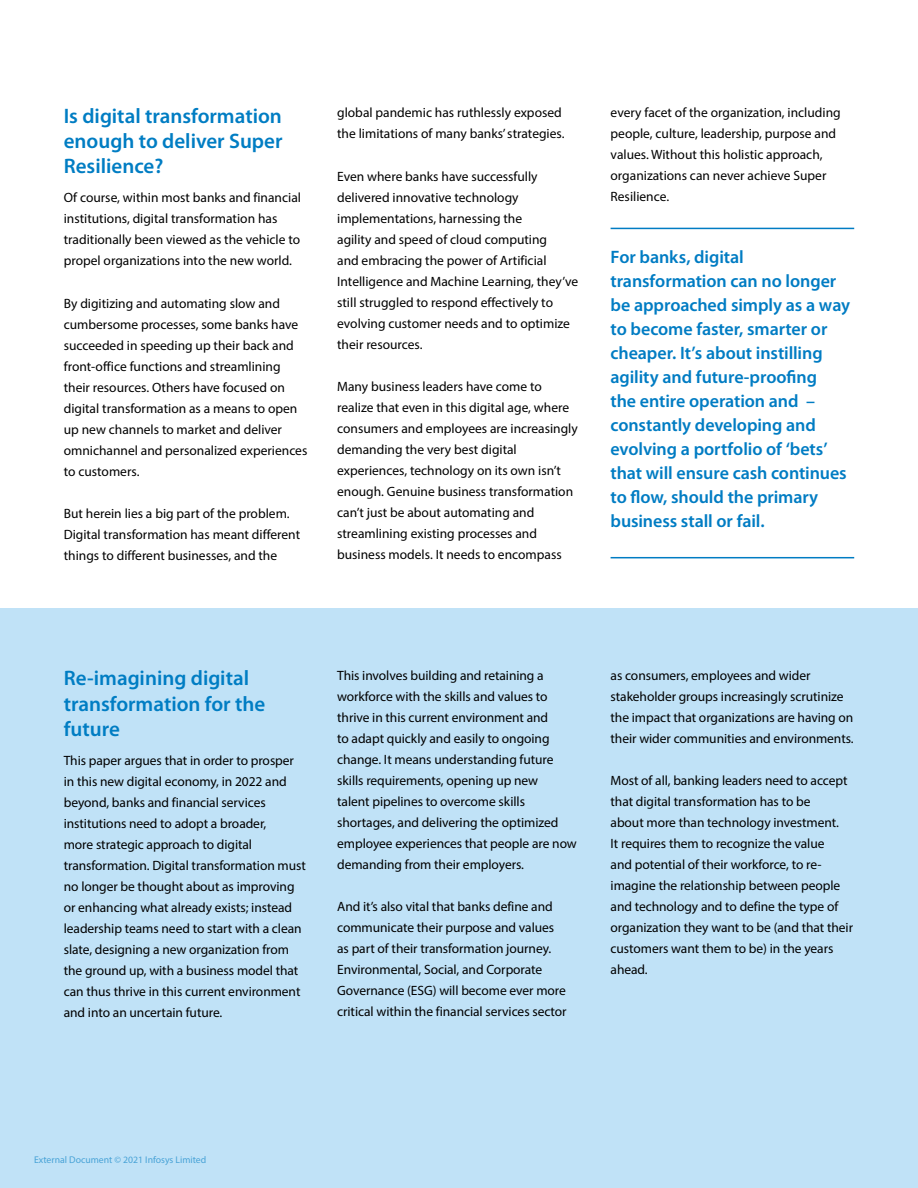
<style>
.page{position:relative;width:918px;height:1188px;background:#fff}
.page>*{position:absolute;margin:0;border:0;box-sizing:border-box;transform-origin:0 0}
.t1{font:600 21px/25.2px "Myriad Pro";color:#007dc3;text-align:justify}
.t2{font:600 18px/24px "Myriad Pro";letter-spacing:-.005em;color:#007cc3}
.t3{font:13.5px/21px "Myriad Pro";letter-spacing:-.005em;color:#000}
.t4{font:9.75px "Myriad Pro";color:#007cc3}
</style>
<div class="page">
<div style="left:0;top:609px;width:918px;height:579px;background:#c0e2f7"></div>
<hr style="left:611px;top:228px;width:243px;height:1px;background:#007cc3">
<hr style="left:611px;top:557px;width:243px;height:1px;background:#007cc3">
<h1 class="t1" style="left:64px;top:102px;width:220px">Is digital transformation enough to deliver Super Resilience?</h1>
<p class="t3" style="left:64px;top:187px;width:239px">Of course, within most banks and financial institutions, digital transformation has traditionally been viewed as the vehicle to propel organizations into the new world.</p>
<p class="t3" style="left:64px;top:292px;width:245px">By digitizing and automating slow and cumbersome processes, some banks have succeeded in speeding up their back and front-office functions and streamlining their resources. Others have focused on digital transformation as a means to open up new channels to market and deliver omnichannel and personalized experiences to customers.</p>
<p class="t3" style="left:64px;top:503px;width:238px">But herein lies a big part of the problem.<br>Digital transformation has meant different things to different businesses, and the</p>
<p class="t3" style="left:337px;top:102px;width:229px">global pandemic has ruthlessly exposed the limitations of many banks’ strategies.</p>
<p class="t3" style="left:337px;top:165px;width:242px">Even where banks have successfully delivered innovative technology implementations, harnessing the<br>agility and speed of cloud computing<br>and embracing the power of Artificial Intelligence and Machine Learning, they’ve still struggled to respond effectively to evolving customer needs and to optimize their resources.</p>
<p class="t3" style="left:337px;top:376px;width:242px">Many business leaders have come to realize that even in this digital age, where consumers and employees are increasingly demanding the very best digital experiences, technology on its own isn’t enough. Genuine business transformation can’t just be about automating and streamlining existing processes and business models. It needs to encompass</p>
<p class="t3" style="left:611px;top:102px;width:232px">every facet of the organization, including people, culture, leadership, purpose and values. Without this holistic approach, organizations can never achieve Super Resilience.</p>
<p class="t2" style="left:611px;top:245px;width:241px">For banks, digital transformation can no longer be approached simply as a way to become faster, smarter or cheaper. It’s about instilling agility and future-proofing<br>the entire operation and – constantly developing and evolving a portfolio of ‘bets’ that will ensure cash continues to flow, should the primary business stall or fail.</p>
<h1 class="t1" style="left:64px;top:665px;width:203px;text-align:left">Re-imagining digital transformation for the future</h1>
<p class="t3" style="left:64px;top:750px;width:244px">This paper argues that in order to prosper in this new digital economy, in 2022 and beyond, banks and financial services institutions need to adopt a broader,<br>more strategic approach to digital transformation. Digital transformation must no longer be thought about as improving or enhancing what already exists; instead leadership teams need to start with a clean slate, designing a new organization from the ground up, with a business model that can thus thrive in this current environment and into an uncertain future.</p>
<p class="t3" style="left:337px;top:665px;width:241px">This involves building and retaining a workforce with the skills and values to thrive in this current environment and<br>to adapt quickly and easily to ongoing change. It means understanding future skills requirements, opening up new<br>talent pipelines to overcome skills shortages, and delivering the optimized employee experiences that people are now demanding from their employers.</p>
<p class="t3" style="left:337px;top:896px;width:231px">And it’s also vital that banks define and communicate their purpose and values as part of their transformation journey.<br>Environmental, Social, and Corporate Governance (ESG) will become ever more critical within the financial services sector</p>
<p class="t3" style="left:611px;top:665px;width:245px">as consumers, employees and wider stakeholder groups increasingly scrutinize the impact that organizations are having on their wider communities and environments.</p>
<p class="t3" style="left:611px;top:770px;width:244px">Most of all, banking leaders need to accept that digital transformation has to be<br>about more than technology investment.<br>It requires them to recognize the value<br>and potential of their workforce, to re&shy;imagine the relationship between people and technology and to define the type of organization they want to be (and that their customers want them to be) in the years ahead.</p>
<p class="t4" style="left:34px;top:1154px;width:174px">External Document © 2021 Infosys Limited</p>
</div>
